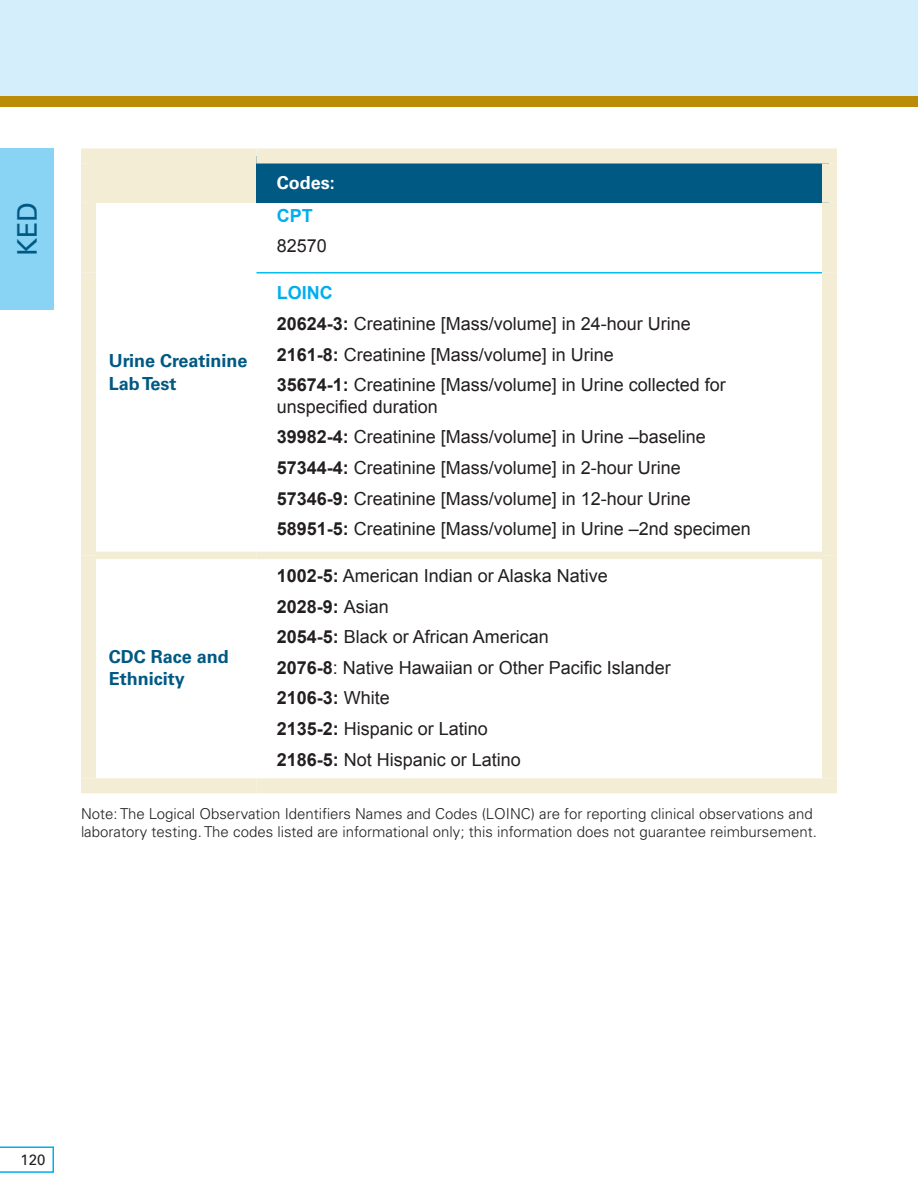
<style>
.page{position:relative;width:918px;height:1188px;background:#fff}
.page>*{position:absolute;margin:0;border:0;box-sizing:border-box;transform-origin:0 0}
.NC_Headline{font:27px "Univers LT Std";color:#005983}
.t1{font:18px/21.6px "Arial";color:#231f20}
.Table_ROW_HEADER{font:700 18px/22.5px "Univers LT Std";color:#005983}
.t2{font:700 18px "Arial";color:#231f20}
.t3{font:700 18px "Arial";color:#00aeef}
.NC_Body_Copy{font:700 18px "Univers LT Std";color:#fff}
.NC_Body_Copy-2{font:300 15px/18px "Univers LT Std";color:#231f20}
.t4{font:15px "Univers LT Std";color:#231f20}
.s1{font-weight:700}
.s2{font-weight:400}
</style>
<div class="page">
<div style="left:0;top:0;width:918px;height:102px;background:#d4effb"></div>
<div style="left:0;top:96px;width:918px;height:11px;background:#bb8c07"></div>
<svg style="left:0;top:1146px;width:54px;height:27px"></svg>
<div style="left:0;top:148px;width:54px;height:162px;background:#89d3f4"></div>
<div style="left:88px;top:156px;width:168px;height:47px;background:#f4edd5"></div>
<div style="left:256px;top:156px;width:574px;height:47px;background:#005983"></div>
<div style="left:81px;top:203px;width:15px;height:70px;background:#f4edd5"></div>
<div style="left:822px;top:203px;width:15px;height:70px;background:#f4edd5"></div>
<div style="left:81px;top:273px;width:15px;height:282px;background:#f4edd5"></div>
<div style="left:822px;top:273px;width:15px;height:282px;background:#f4edd5"></div>
<div style="left:81px;top:555px;width:15px;height:223px;background:#f4edd5"></div>
<div style="left:822px;top:555px;width:15px;height:223px;background:#f4edd5"></div>
<div style="left:81px;top:148px;width:175px;height:16px;background:#f4edd5"></div>
<div style="left:81px;top:163px;width:15px;height:40px;background:#f4edd5"></div>
<div style="left:256px;top:148px;width:581px;height:16px;background:#f4edd5"></div>
<div style="left:822px;top:163px;width:15px;height:40px;background:#f4edd5"></div>
<hr style="left:256px;top:272px;width:566px;height:1px;background:#01bdf2">
<div style="left:96px;top:552px;width:160px;height:7px;background:#f4edd5"></div>
<div style="left:256px;top:552px;width:566px;height:7px;background:#f4edd5"></div>
<div style="left:81px;top:778px;width:175px;height:15px;background:#f4edd5"></div>
<div style="left:256px;top:778px;width:581px;height:15px;background:#f4edd5"></div>
<p class="NC_Headline" style="left:11px;top:256px;width:55px;rotate:-90deg">KED</p>
<p class="Table_ROW_HEADER" style="left:109px;top:350px;width:140px">Urine Creatinine<br>Lab Test</p>
<p class="NC_Body_Copy" style="left:277px;top:172px;width:60px">Codes:</p>
<p class="t3" style="left:277px;top:204px;width:37px">CPT</p>
<p class="t1" style="left:277px;top:236px;width:52px">82570</p>
<p class="t3" style="left:277px;top:281px;width:57px">LOINC</p>
<p class="t1" style="left:277px;top:313px;width:416px"><span class="s1">20624-3:</span> Creatinine [Mass/volume] in 24-hour Urine</p>
<p class="t1" style="left:277px;top:344px;width:339px"><span class="s1">2161-8:</span> Creatinine [Mass/volume] in Urine</p>
<p class="t1" style="left:277px;top:374px;width:451px"><span class="s1">35674-1:</span> Creatinine [Mass/volume] in Urine collected for unspecified duration</p>
<p class="t1" style="left:277px;top:426px;width:431px"><span class="s1">39982-4:</span> Creatinine [Mass/volume] in Urine –baseline</p>
<p class="t1" style="left:277px;top:457px;width:406px"><span class="s1">57344-4:</span> Creatinine [Mass/volume] in 2-hour Urine</p>
<p class="t1" style="left:277px;top:488px;width:416px"><span class="s1">57346-9:</span> Creatinine [Mass/volume] in 12-hour Urine</p>
<p class="t1" style="left:277px;top:518px;width:476px"><span class="s1">58951-5:</span> Creatinine [Mass/volume] in Urine –2nd specimen</p>
<p class="t1" style="left:277px;top:565px;width:333px"><span class="s1">1002-5:</span> American Indian or Alaska Native</p>
<p class="t2" style="left:277px;top:594px;width:114px">2028-9: <span class="s2">Asian</span></p>
<p class="t1" style="left:277px;top:626px;width:274px"><span class="s1">2054-5:</span> Black or African American</p>
<p class="t1" style="left:277px;top:657px;width:396px"><span class="s1">2076-8</span>: Native Hawaiian or Other Pacific Islander</p>
<p class="t2" style="left:277px;top:686px;width:115px">2106-3: <span class="s2">White</span></p>
<p class="t1" style="left:277px;top:718px;width:213px"><span class="s1">2135-2:</span> Hispanic or Latino</p>
<p class="t1" style="left:277px;top:749px;width:246px"><span class="s1">2186-5:</span> Not Hispanic or Latino</p>
<p class="NC_Body_Copy-2" style="left:81px;top:805px;width:737px">Note: The Logical Observation Identifiers Names and Codes (LOINC) are for reporting clinical observations and laboratory testing. The codes listed are informational only; this information does not guarantee reimbursement.</p>
<p class="Table_ROW_HEADER" style="left:109px;top:645px;width:122px">CDC Race and<br>Ethnicity</p>
<p class="t4" style="left:21px;top:1150px;width:26px">120</p>
</div>
